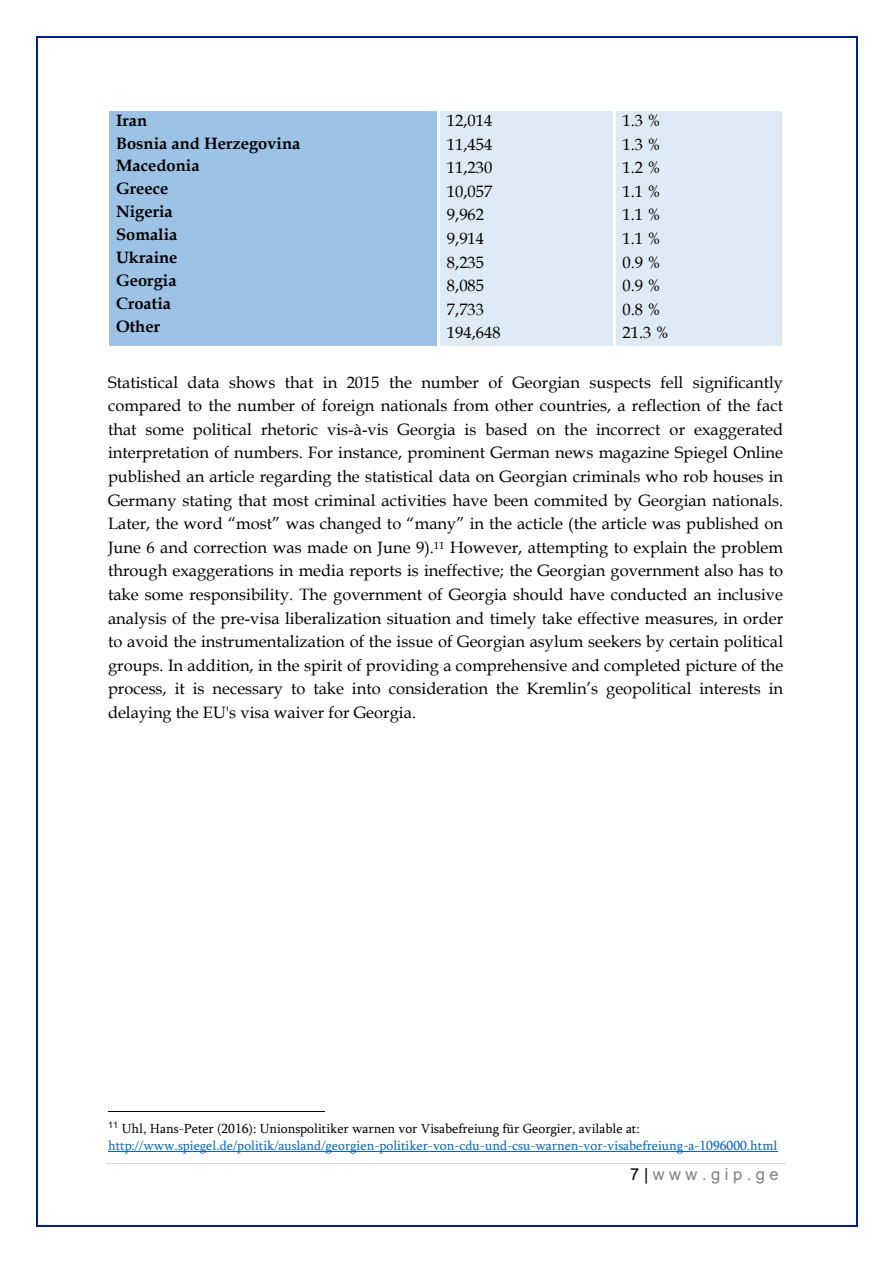
<style>
.page{position:relative;width:893px;height:1263px;background:#fff}
.page>*{position:absolute;margin:0;border:0;box-sizing:border-box;transform-origin:0 0}
.t1{font:16.5px/23.5px "Book Antiqua";color:#000}
.t2{font:700 16.5px/23px "Book Antiqua";color:#000}
.t3{font:16.5px "Arial";letter-spacing:.275em;color:#7e7e7e}
.t4{font:13.5px/17.7px "Sylfaen";color:#0563c1}
.s1{color:#000}
</style>
<div class="page">
<hr style="left:106px;top:1163px;width:679px;height:1px;background:#d9d9d9">
<div style="left:109px;top:110px;width:329px;height:236px;background:#9cc2e5"></div>
<div style="left:440px;top:110px;width:173px;height:236px;background:#deeaf6"></div>
<div style="left:615px;top:110px;width:167px;height:236px;background:#deeaf6"></div>
<hr style="left:108px;top:1111px;width:216px;height:1px;background:#000">
<hr style="left:108px;top:1151px;width:669px;height:1px;background:#0563c1">
<hr style="left:36px;top:36px;width:821px;height:1px;background:#002280">
<hr style="left:36px;top:37px;width:1px;height:1188px;background:#002280">
<hr style="left:856px;top:37px;width:1px;height:1188px;background:#002280">
<hr style="left:36px;top:1225px;width:821px;height:2px;background:#002280">
<p class="t2" style="left:116px;top:109px;width:186px">Iran<br>Bosnia and Herzegovina<br>Macedonia<br>Greece<br>Nigeria<br>Somalia<br>Ukraine<br>Georgia<br>Croatia<br>Other</p>
<p class="t1" style="left:447px;top:109px;width:55px">12,014<br>11,454<br>11,230<br>10,057<br>9,962<br>9,914<br>8,235<br>8,085<br>7,733<br>194,648</p>
<p class="t1" style="left:622px;top:109px;width:48px">1.3 %<br>1.3 %<br>1.2 %<br>1.1 %<br>1.1 %<br>1.1 %<br>0.9 %<br>0.9 %<br>0.8 %<br>21.3 %</p>
<p class="t1" style="left:108px;top:371px;width:677px;text-align:justify">Statistical data shows that in 2015 the number of Georgian suspects fell significantly compared to the number of foreign nationals from other countries, a reflection of the fact that some political rhetoric vis-à-vis Georgia is based on the incorrect or exaggerated interpretation of numbers. For instance, prominent German news magazine Spiegel Online published an article regarding the statistical data on Georgian criminals who rob houses in Germany stating that most criminal activities have been commited by Georgian nationals.<br>Later, the word “most” was changed to “many” in the acticle (the article was published on June 6 and correction was made on June 9).<sup>11</sup> However, attempting to explain the problem through exaggerations in media reports is ineffective; the Georgian government also has to take some responsibility. The government of Georgia should have conducted an inclusive analysis of the pre-visa liberalization situation and timely take effective measures, in order to avoid the instrumentalization of the issue of Georgian asylum seekers by certain political groups. In addition, in the spirit of providing a comprehensive and completed picture of the process, it is necessary to take into consideration the Kremlin’s geopolitical interests in delaying the EU's visa waiver for Georgia.</p>
<p class="t4" style="left:108px;top:1121px;width:671px"><sup>11</sup> <span class="s1">Uhl, Hans-Peter (2016): Unionspolitiker warnen vor Visabefreiung für Georgier, avilable at: </span>http://www.spiegel.de/politik/ausland/georgien-politiker-von-cdu-und-csu-warnen-vor-visabefreiung-a-1096000.html</p>
<p class="t3" style="left:630px;top:1165px;width:150px"><span class="s1">7 |</span> www.gip.ge</p>
</div>
